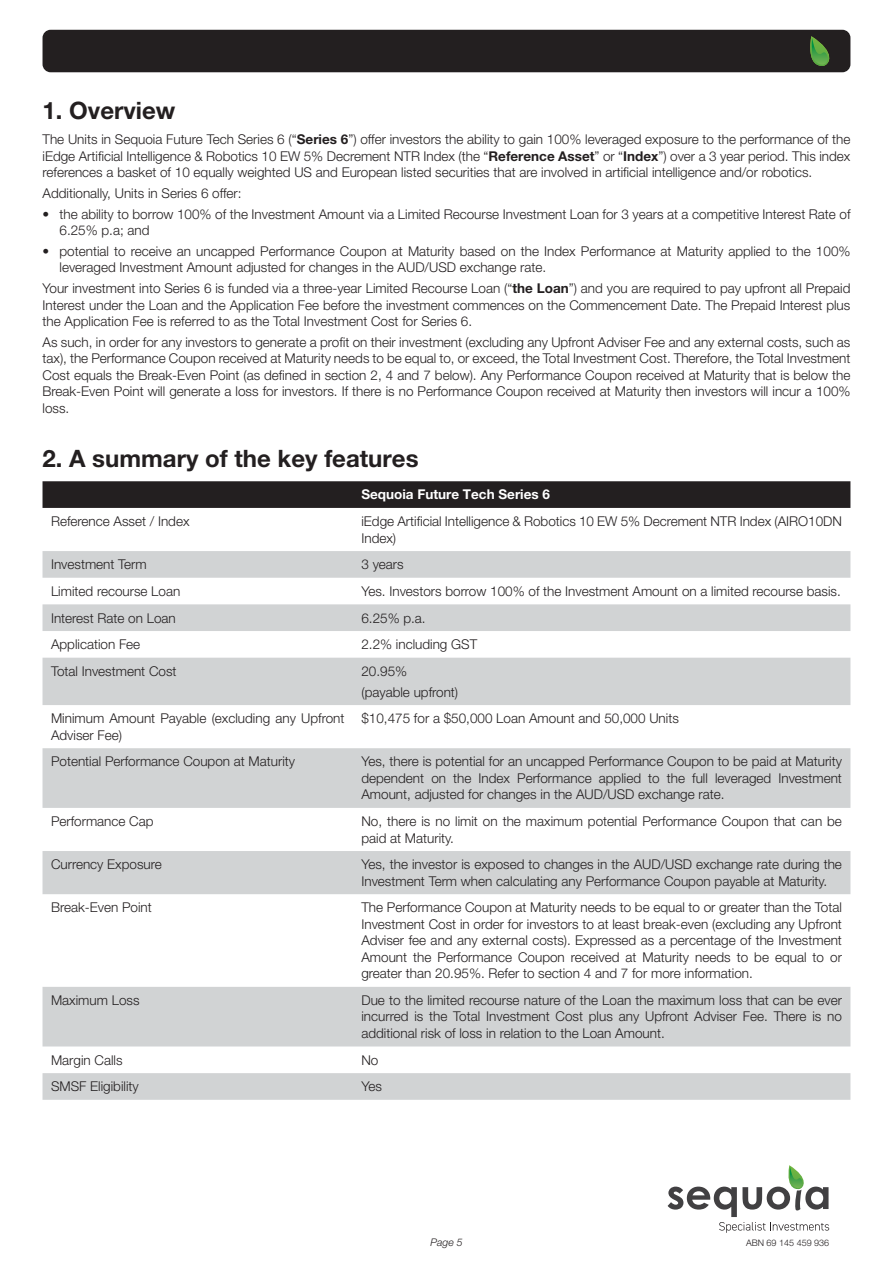
<style>
.page{position:relative;width:893px;height:1263px;background:#fff}
.page>*{position:absolute;margin:0;border:0;box-sizing:border-box;transform-origin:0 0}
.t1{font:700 24px "Helvetica Neue LT Pro";color:#231f20}
.t2{font:300 13.5px/16.5px "Helvetica Neue LT Pro";color:#231f20}
.t3{font:700 13.5px "Helvetica Neue LT Pro";color:#fff}
.t4{font:italic 300 10.5px "Helvetica Neue LT Pro";color:#231f20}
.t5{font:300 9px "Helvetica Neue LT Pro";color:#231f20}
.s1{font-weight:700}
</style>
<div class="page">
<div style="left:43px;top:30px;width:807px;height:42px;background:#231f20;border-radius:8px"></div>
<svg style="left:810px;top:36px;width:20px;height:30px"></svg>
<svg style="left:668px;top:1165px;width:161px;height:68px"></svg>
<svg style="left:43px;top:481px;width:807px;height:27px;background:#252122"></svg>
<svg style="left:43px;top:551px;width:807px;height:549px;fill:#d1d3d4"></svg>
<h1 class="t1" style="left:43px;top:96px;width:134px">1. Overview</h1>
<p class="t2" style="left:43px;top:131px;width:809px;text-align:justify">The Units in Sequoia Future Tech Series 6 (“<span class="s1">Series 6</span>”) offer investors the ability to gain 100% leveraged exposure to the performance of the iEdge Artificial Intelligence &amp; Robotics 10 EW 5% Decrement NTR Index (the “<span class="s1">Reference Asset</span>” or “<span class="s1">Index</span>”) over a 3 year period. This index references a basket of 10 equally weighted US and European listed securities that are involved in artificial intelligence and/or robotics.</p>
<p class="t2" style="left:43px;top:185px;width:201px">Additionally, Units in Series 6 offer:</p>
<p class="t2" style="left:60px;top:205px;width:792px;text-indent:-17px">• the ability to borrow 100% of the Investment Amount via a Limited Recourse Investment Loan for 3 years at a competitive Interest Rate of<br>6.25% p.a; and</p>
<p class="t2" style="left:60px;top:243px;width:792px;text-indent:-17px">• potential to receive an uncapped Performance Coupon at Maturity based on the Index Performance at Maturity applied to the 100% leveraged Investment Amount adjusted for changes in the AUD/USD exchange rate.</p>
<p class="t2" style="left:43px;top:280px;width:809px;text-align:justify">Your investment into Series 6 is funded via a three-year Limited Recourse Loan (“<span class="s1">the Loan</span>”) and you are required to pay upfront all Prepaid Interest under the Loan and the Application Fee before the investment commences on the Commencement Date. The Prepaid Interest plus the Application Fee is referred to as the Total Investment Cost for Series 6.</p>
<p class="t2" style="left:43px;top:334px;width:809px;text-align:justify">As such, in order for any investors to generate a profit on their investment (excluding any Upfront Adviser Fee and any external costs, such as tax), the Performance Coupon received at Maturity needs to be equal to, or exceed, the Total Investment Cost. Therefore, the Total Investment Cost equals the Break-Even Point (as defined in section 2, 4 and 7 below). Any Performance Coupon received at Maturity that is below the Break-Even Point will generate a loss for investors. If there is no Performance Coupon received at Maturity then investors will incur a 100% loss.</p>
<h1 class="t1" style="left:43px;top:443px;width:378px">2. A summary of the key features</h1>
<p class="t3" style="left:361px;top:486px;width:190px">Sequoia Future Tech Series 6</p>
<p class="t2" style="left:51px;top:513px;width:140px">Reference Asset / Index</p>
<p class="t2" style="left:361px;top:513px;width:482px">iEdge Artificial Intelligence &amp; Robotics 10 EW 5% Decrement NTR Index (AIRO10DN<br>Index)</p>
<p class="t2" style="left:51px;top:556px;width:97px">Investment Term</p>
<p class="t2" style="left:361px;top:556px;width:44px">3 years</p>
<p class="t2" style="left:51px;top:582px;width:131px">Limited recourse Loan</p>
<p class="t2" style="left:361px;top:582px;width:481px">Yes. Investors borrow 100% of the Investment Amount on a limited recourse basis.</p>
<p class="t2" style="left:51px;top:609px;width:126px">Interest Rate on Loan</p>
<p class="t2" style="left:361px;top:609px;width:66px">6.25% p.a.</p>
<p class="t2" style="left:51px;top:636px;width:91px">Application Fee</p>
<p class="t2" style="left:361px;top:636px;width:117px">2.2% including GST</p>
<p class="t2" style="left:51px;top:662px;width:127px">Total Investment Cost</p>
<p class="t2" style="left:361px;top:660px;width:98px;line-height:20.7px">20.95% (payable upfront)</p>
<p class="t2" style="left:51px;top:710px;width:295px">Minimum Amount Payable (excluding any Upfront<br>Adviser Fee)</p>
<p class="t2" style="left:361px;top:710px;width:319px">$10,475 for a $50,000 Loan Amount and 50,000 Units</p>
<p class="t2" style="left:51px;top:753px;width:246px">Potential Performance Coupon at Maturity</p>
<p class="t2" style="left:361px;top:753px;width:482px;text-align:justify">Yes, there is potential for an uncapped Performance Coupon to be paid at Maturity dependent on the Index Performance applied to the full leveraged Investment Amount, adjusted for changes in the AUD/USD exchange rate.</p>
<p class="t2" style="left:51px;top:813px;width:104px">Performance Cap</p>
<p class="t2" style="left:361px;top:813px;width:482px">No, there is no limit on the maximum potential Performance Coupon that can be paid at Maturity.</p>
<p class="t2" style="left:51px;top:856px;width:112px">Currency Exposure</p>
<p class="t2" style="left:361px;top:856px;width:482px">Yes, the investor is exposed to changes in the AUD/USD exchange rate during the<br>Investment Term when calculating any Performance Coupon payable at Maturity.</p>
<p class="t2" style="left:51px;top:899px;width:102px">Break-Even Point</p>
<p class="t2" style="left:361px;top:899px;width:482px;text-align:justify">The Performance Coupon at Maturity needs to be equal to or greater than the Total Investment Cost in order for investors to at least break-even (excluding any Upfront Adviser fee and any external costs). Expressed as a percentage of the Investment Amount the Performance Coupon received at Maturity needs to be equal to or greater than 20.95%. Refer to section 4 and 7 for more information.</p>
<p class="t2" style="left:51px;top:992px;width:90px">Maximum Loss</p>
<p class="t2" style="left:361px;top:992px;width:482px;text-align:justify">Due to the limited recourse nature of the Loan the maximum loss that can be ever incurred is the Total Investment Cost plus any Upfront Adviser Fee. There is no additional risk of loss in relation to the Loan Amount.</p>
<p class="t2" style="left:51px;top:1051px;width:73px">Margin Calls</p>
<p class="t2" style="left:361px;top:1051px;width:19px">No</p>
<p class="t2" style="left:51px;top:1078px;width:89px">SMSF Eligibility</p>
<p class="t2" style="left:361px;top:1078px;width:22px">Yes</p>
<p class="t4" style="left:430px;top:1236px;width:34px">Page 5</p>
<p class="t5" style="left:746px;top:1237px;width:85px">ABN 69 145 459 936</p>
</div>
